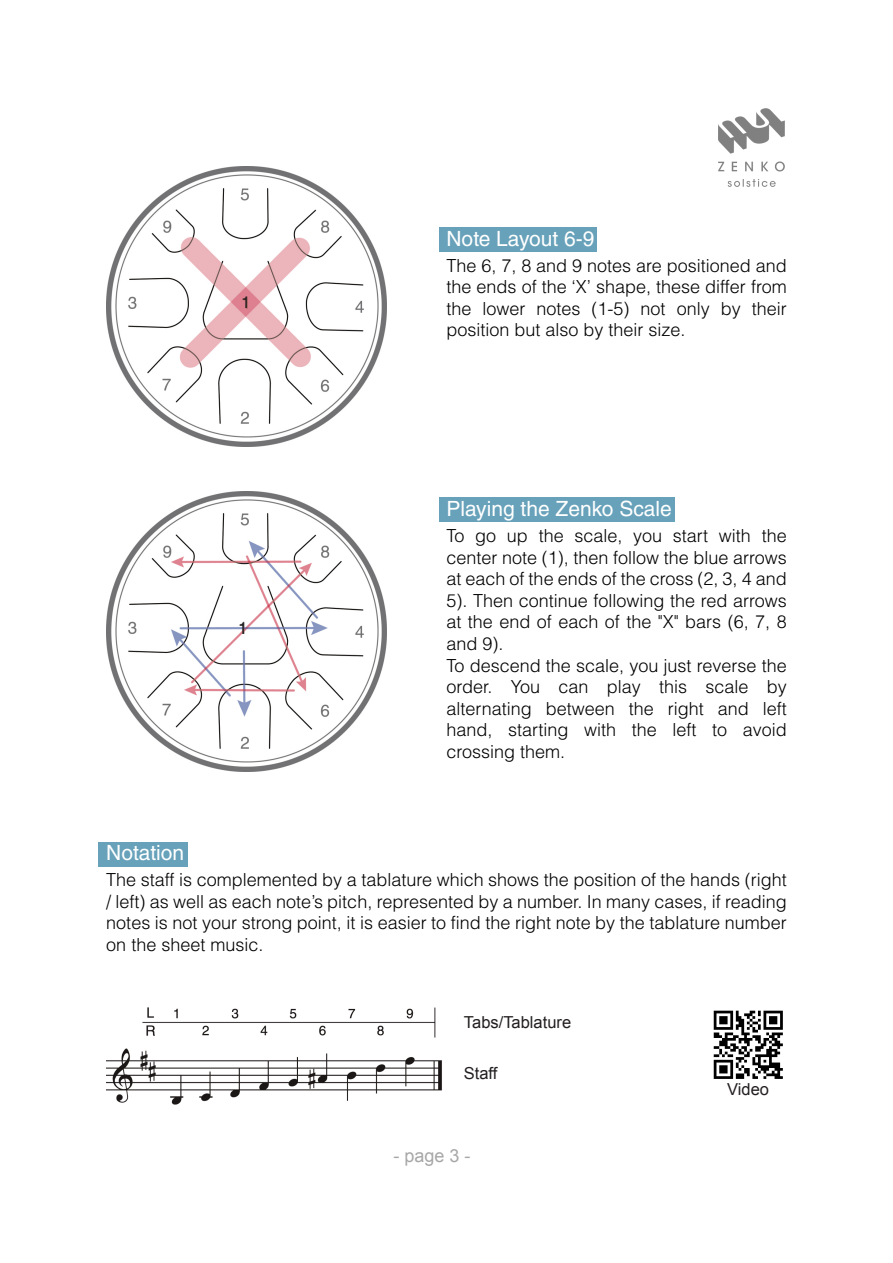
<style>
.page{position:relative;width:893px;height:1263px;background:#fff}
.page>*{position:absolute;margin:0;border:0;box-sizing:border-box;transform-origin:0 0}
.t1{font:21px "Helvetica LT Std";color:#fff}
.t2{font:300 18px/21.6px "Helvetica LT Std";color:#000;text-align:justify}
.t3{font:18px "Arial";color:rgb(35 31 32/.4)}
.t4{font:16.5px "Arial";color:#231f20}
.t5{font:16.5px "Helvetica LT Std";color:#231f20}
</style>
<div class="page">
<img style="left:106px;top:491px;width:280px;height:280px">
<div style="left:439px;top:227px;width:157px;height:25px;background:#67a1ba"></div>
<img style="left:106px;top:166px;width:280px;height:280px">
<img style="left:713px;top:1010px;width:70px;height:69px">
<img style="left:106px;top:1007px;width:336px;height:98px">
<img style="left:718px;top:109px;width:66px;height:77px">
<div style="left:98px;top:842px;width:90px;height:25px;background:#67a1ba"></div>
<div style="left:439px;top:497px;width:235px;height:24px;background:#67a1ba"></div>
<p class="t5" style="left:241px;top:296px;width:11px">1</p>
<p class="t5" style="left:238px;top:622px;width:11px">1</p>
<p class="t1" style="left:446px;top:230px;width:149px">Note Layout 6-9</p>
<p class="t2" style="left:446px;top:257px;width:342px">The 6, 7, 8 and 9 notes are positioned and the ends of the ‘X’ shape, these differ from the lower notes (1-5) not only by their position but also by their size.</p>
<p class="t1" style="left:446px;top:501px;width:227px">Playing the Zenko Scale</p>
<p class="t2" style="left:446px;top:527px;width:342px;text-align:left">To go up the scale, you start with the center note (1), then follow the blue arrows at each of the ends of the cross (2, 3, 4 and 5). Then continue following the red arrows at the end of each of the "X" bars (6, 7, 8 and 9).<br>To descend the scale, you just reverse the order. You can play this scale by alternating between the right and left hand, starting with the left to avoid crossing them.</p>
<p class="t1" style="left:106px;top:845px;width:80px">Notation</p>
<p class="t2" style="left:106px;top:871px;width:682px">The staff is complemented by a tablature which shows the position of the hands (right / left) as well as each note’s pitch, represented by a number. In many cases, if reading notes is not your strong point, it is easier to find the right note by the tablature number on the sheet music.</p>
<p class="t4" style="left:464px;top:1015px;width:109px">Tabs/Tablature</p>
<p class="t4" style="left:464px;top:1067px;width:35px">Staff</p>
<p class="t3" style="left:394px;top:1149px;width:79px">- page 3 -</p>
<p class="t4" style="left:727px;top:1083px;width:43px">Video</p>
</div>
